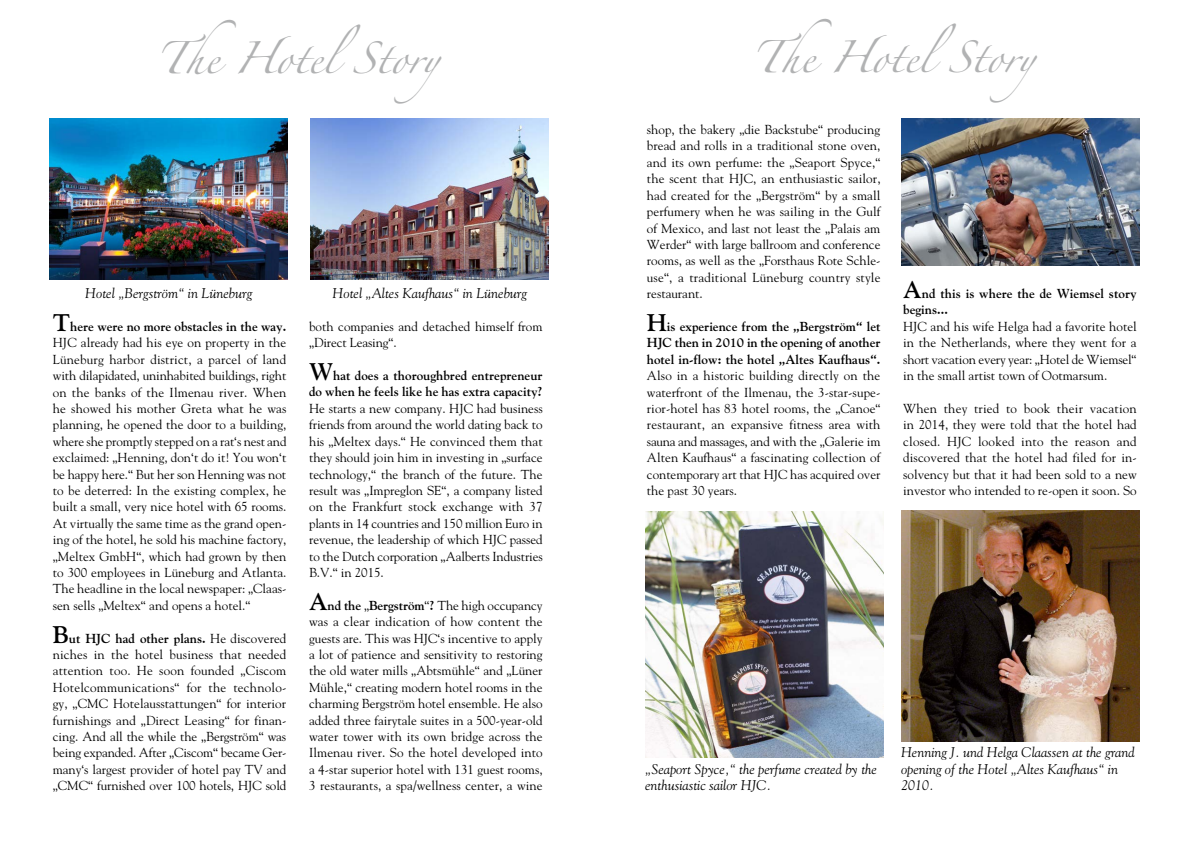
<style>
.page{position:relative;width:1191px;height:842px;background:#fff}
.page>*{position:absolute;margin:0;border:0;box-sizing:border-box;transform-origin:0 0}
.t1{font:29px "Zapfino";color:#b1b2b3}
.t2{font:italic 14px/16.4px "Goudy";color:#000}
.t3{font:13px/16.4px "Goudy";color:#000;text-align:justify}
.t4{font:700 13px/16.4px "Goudy";color:#000}
.s1{font-weight:700;font-size:24px}
.s2{font-weight:700}
.s3{font-size:24px}
</style>
<div class="page">
<img style="left:901px;top:511px;width:238px;height:230px">
<img style="left:645px;top:511px;width:238px;height:246px">
<img style="left:901px;top:118px;width:239px;height:148px">
<img style="left:50px;top:118px;width:238px;height:161px">
<img style="left:310px;top:118px;width:239px;height:161px">
<h1 class="t1" style="left:156px;top:46px;width:315px">The HotelStory</h1>
<p class="t2" style="left:85px;top:285px;width:168px">Hotel „Bergström“ in Lüneburg</p>
<p class="t2" style="left:332px;top:285px;width:196px">Hotel „Altes Kaufhaus“ in Lüneburg</p>
<p class="t3" style="left:53px;top:318px;width:235px"><span class="s1">T</span><span class="s2">here were no more obstacles in the way.<br></span>HJC already had his eye on property in the Lüneburg harbor district, a parcel of land with dilapidated, uninhabited buildings, right on the banks of the Ilmenau river. When he showed his mother Greta what he was planning, he opened the door to a building, where she promptly stepped on a rat‘s nest and exclaimed: „Henning, don‘t do it! You won‘t be happy here.“ But her son Henning was not to be deterred: In the existing complex, he built a small, very nice hotel with 65 rooms.<br>At virtually the same time as the grand open&shy;ing of the hotel, he sold his machine factory, „Meltex GmbH“, which had grown by then to 300 employees in Lüneburg and Atlanta.<br>The headline in the local newspaper: „Claas&shy;sen sells „Meltex“ and opens a hotel.“</p>
<p class="t3" style="left:53px;top:629px;width:235px"><span class="s1">B</span><span class="s2">ut HJC had other plans.</span> He discovered niches in the hotel business that needed attention too. He soon founded „Ciscom Hotelcommunications“ for the technolo&shy;gy, „CMC Hotelausstattungen“ for interior furnishings and „Direct Leasing“ for finan&shy;cing. And all the while the „Bergström“ was being expanded. After „Ciscom“ became Ger&shy;many‘s largest provider of hotel pay TV and „CMC“ furnished over 100 hotels, HJC sold</p>
<p class="t3" style="left:309px;top:318px;width:235px">both companies and detached himself from „Direct Leasing“.</p>
<p class="t4" style="left:309px;top:367px;width:235px"><span class="s3">W</span>hat does a thoroughbred entrepreneur do when he feels like he has extra capacity?</p>
<p class="t3" style="left:309px;top:400px;width:235px">He starts a new company. HJC had business friends from around the world dating back to his „Meltex days.“ He convinced them that they should join him in investing in „surface technology,“ the branch of the future. The result was „Impreglon SE“, a company listed on the Frankfurt stock exchange with 37 plants in 14 countries and 150 million Euro in revenue, the leadership of which HJC passed to the Dutch corporation „Aalberts Industries B.V.“ in 2015.</p>
<p class="t3" style="left:309px;top:597px;width:235px"><span class="s1">A</span><span class="s2">nd the</span> „<span class="s2">Bergström</span>“<span class="s2">?</span> The high occupancy was a clear indication of how content the guests are. This was HJC‘s incentive to apply a lot of patience and sensitivity to restoring the old water mills „Abtsmühle“ and „Lüner Mühle,“ creating modern hotel rooms in the charming Bergström hotel ensemble. He also added three fairytale suites in a 500-year-old water tower with its own bridge across the Ilmenau river. So the hotel developed into a 4-star superior hotel with 131 guest rooms, 3 restaurants, a spa/wellness center, a wine</p>
<h1 class="t1" style="left:752px;top:45px;width:315px">The HotelStory</h1>
<p class="t3" style="left:647px;top:121px;width:235px">shop, the bakery „die Backstube“ producing bread and rolls in a traditional stone oven, and its own perfume: the „Seaport Spyce,“ the scent that HJC, an enthusiastic sailor, had created for the „Bergström“ by a small perfumery when he was sailing in the Gulf of Mexico, and last not least the „Palais am Werder“ with large ballroom and conference rooms, as well as the „Forsthaus Rote Schle&shy;use“, a traditional Lüneburg country style restaurant.</p>
<p class="t4" style="left:647px;top:318px;width:235px;text-align:justify"><span class="s3">H</span>is experience from the „Bergström“ let HJC then in 2010 in the opening of another hotel in-flow: the hotel „Altes Kaufhaus“.</p>
<p class="t3" style="left:647px;top:367px;width:235px">Also in a historic building directly on the waterfront of the Ilmenau, the 3-star-supe&shy;rior-hotel has 83 hotel rooms, the „Canoe“ restaurant, an expansive fitness area with sauna and massages, and with the „Galerie im Alten Kaufhaus“ a fascinating collection of contemporary art that HJC has acquired over the past 30 years.</p>
<p class="t4" style="left:903px;top:285px;width:235px"><span class="s3">A</span>nd this is where the de Wiemsel story begins...</p>
<p class="t3" style="left:903px;top:318px;width:235px">HJC and his wife Helga had a favorite hotel in the Netherlands, where they went for a short vacation every year: „Hotel de Wiemsel“ in the small artist town of Ootmarsum.</p>
<p class="t3" style="left:903px;top:400px;width:235px">When they tried to book their vacation in 2014, they were told that the hotel had closed. HJC looked into the reason and discovered that the hotel had filed for in&shy;solvency but that it had been sold to a new investor who intended to re-open it soon. So</p>
<p class="t2" style="left:645px;top:760px;width:233px">„Seaport Spyce,“ the perfume created by the enthusiastic sailor HJC.</p>
<p class="t2" style="left:901px;top:744px;width:235px">Henning J. und Helga Claassen at the grand opening of the Hotel „Altes Kaufhaus“ in<br>2010.</p>
</div>
